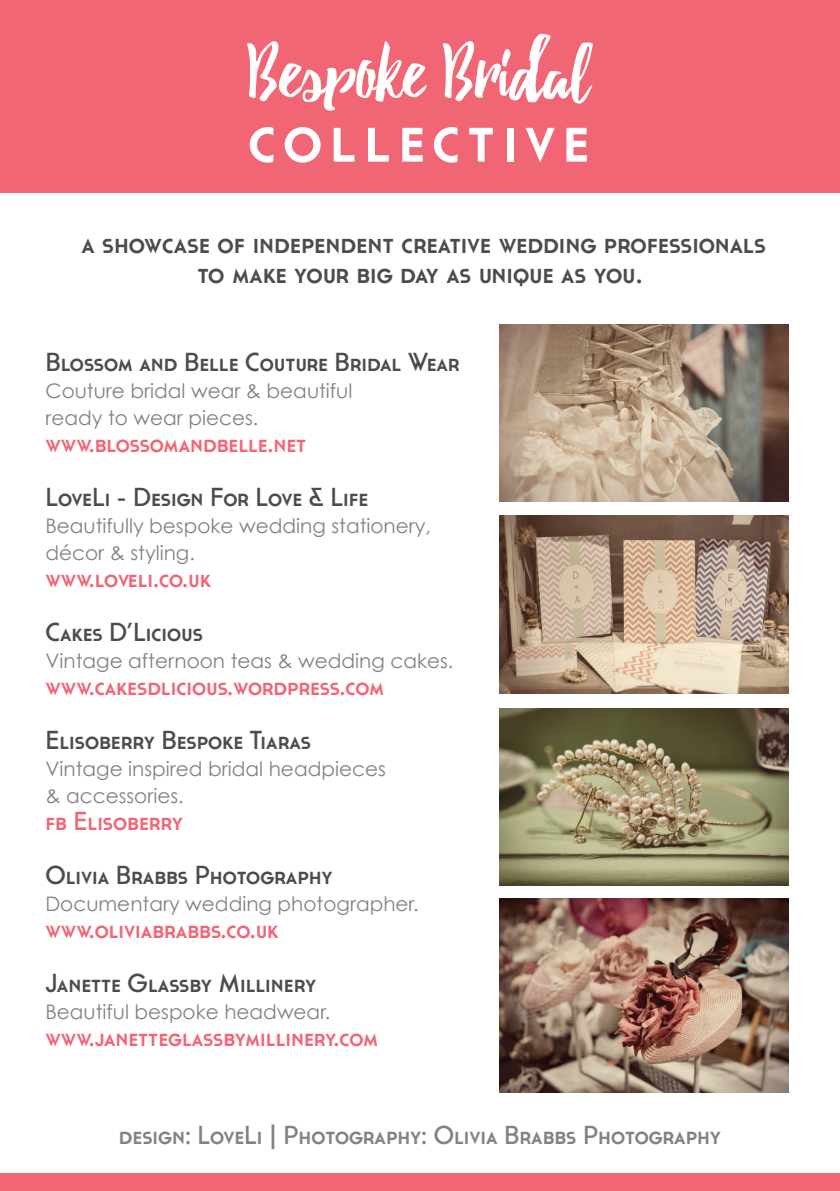
<style>
.page{position:relative;width:840px;height:1191px;background:#fff}
.page>*{position:absolute;margin:0;border:0;box-sizing:border-box;transform-origin:0 0}
.t1{font:30px/30px "Cassannet";color:#4b4c4d;text-align:center}
.t2{font:26px "Cassannet";color:#4b4c4d}
.t3{font:26px "Cassannet";color:#f16674}
.t4{font:26px "Cassannet";color:#808285}
.t5{font:20px/27px "Century Gothic";color:#808285}
</style>
<div class="page">
<div style="left:0;top:0;width:839px;height:192px;background:#f16674"></div>
<div style="left:0;top:1174px;width:839px;height:17px;background:#f16674"></div>
<img style="left:499px;top:324px;width:289px;height:178px">
<img style="left:499px;top:515px;width:289px;height:178px">
<img style="left:499px;top:708px;width:289px;height:177px">
<img style="left:499px;top:898px;width:289px;height:194px">
<svg style="left:247px;top:41px;width:179px;height:70px"></svg>
<svg style="left:442px;top:34px;width:151px;height:70px"></svg>
<svg style="left:249px;top:127px;width:24px;height:36px"></svg>
<svg style="left:284px;top:127px;width:36px;height:36px"></svg>
<svg style="left:333px;top:128px;width:21px;height:34px"></svg>
<svg style="left:368px;top:128px;width:20px;height:34px"></svg>
<svg style="left:402px;top:128px;width:20px;height:34px"></svg>
<svg style="left:433px;top:127px;width:24px;height:36px"></svg>
<svg style="left:469px;top:128px;width:23px;height:34px"></svg>
<div style="left:506px;top:128px;width:7px;height:34px;background:#fff"></div>
<svg style="left:525px;top:128px;width:29px;height:34px"></svg>
<svg style="left:566px;top:128px;width:20px;height:34px"></svg>
<p class="t1" style="left:81px;top:228px;width:685px">a showcase of independent creative wedding professionals to make your big day as unique as you.</p>
<p class="t2" style="left:45px;top:346px;width:415px">Blossom and Belle Couture Bridal Wear</p>
<p class="t5" style="left:45px;top:377px;width:308px">Couture bridal wear &amp; beautiful ready to wear pieces.</p>
<p class="t3" style="left:45px;top:427px;width:262px">www.blossomandbelle.net</p>
<p class="t2" style="left:45px;top:481px;width:324px">LoveLi - Design For Love &amp; Life</p>
<p class="t5" style="left:45px;top:512px;width:387px">Beautifully bespoke wedding stationery, décor &amp; styling.</p>
<p class="t3" style="left:45px;top:562px;width:167px">www.loveli.co.uk</p>
<p class="t2" style="left:45px;top:616px;width:159px">Cakes D’Licious</p>
<p class="t5" style="left:45px;top:647px;width:409px">Vintage afternoon teas &amp; wedding cakes.</p>
<p class="t3" style="left:45px;top:670px;width:340px">www.cakesdlicious.wordpress.com</p>
<p class="t2" style="left:45px;top:724px;width:267px">Elisoberry Bespoke Tiaras</p>
<p class="t5" style="left:45px;top:755px;width:342px">Vintage inspired bridal headpieces &amp; accessories.</p>
<p class="t3" style="left:45px;top:805px;width:139px">fb Elisoberry</p>
<p class="t2" style="left:45px;top:859px;width:288px">Olivia Brabbs Photography</p>
<p class="t5" style="left:45px;top:890px;width:374px">Documentary wedding photographer.</p>
<p class="t3" style="left:45px;top:913px;width:235px">www.oliviabrabbs.co.uk</p>
<p class="t2" style="left:45px;top:967px;width:272px">Janette Glassby Millinery</p>
<p class="t5" style="left:45px;top:998px;width:286px">Beautiful bespoke headwear.</p>
<p class="t3" style="left:45px;top:1021px;width:334px">www.janetteglassbymillinery.com</p>
<p class="t4" style="left:119px;top:1119px;width:603px">design: LoveLi | Photography: Olivia Brabbs Photography</p>
</div>
